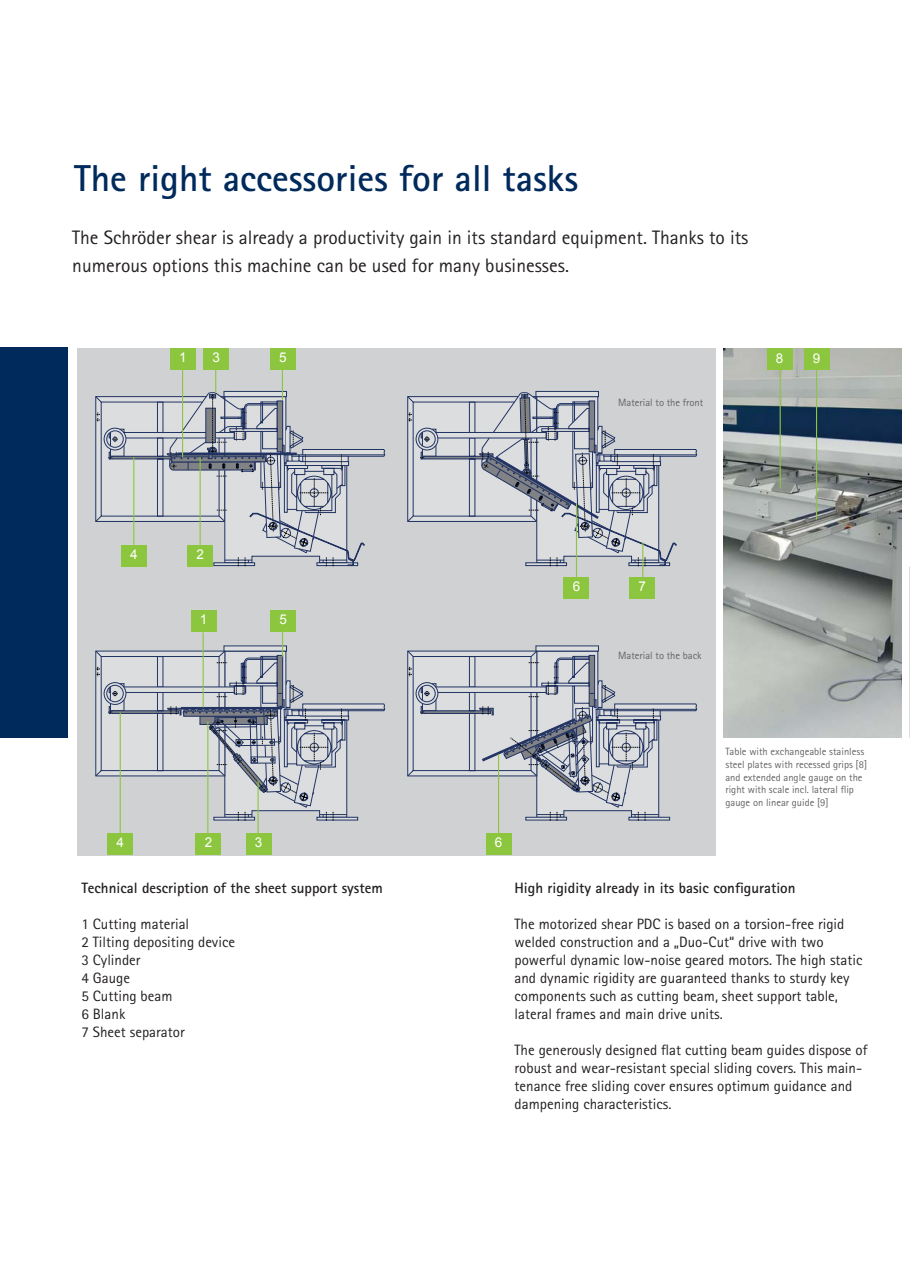
<style>
.page{position:relative;width:910px;height:1280px;background:#fff}
.page>*{position:absolute;margin:0;border:0;box-sizing:border-box;transform-origin:0 0}
.t1{font:700 37.5px "Agfa Rotis Sans Serif";color:#002a5c}
.t2{font:19.5px/27px "Agfa Rotis Sans Serif";color:#231f20}
.t3{font:15px/18px "Agfa Rotis Sans Serif";color:#231f20}
.t4{font:700 15px "Agfa Rotis Sans Serif";color:#231f20}
.t5{font:13.5px "Arial";color:#fff}
.t6{font:10.5px/12.6px "Agfa Rotis Sans Serif";color:#636466}
</style>
<div class="page">
<div style="left:77px;top:348px;width:638px;height:507px;background:#cfd1d2"></div>
<svg style="left:407px;top:391px;width:290px;height:176px"></svg>
<div style="left:416px;top:428px;width:22px;height:22px;border:1px solid #213363;border-radius:50%"></div>
<svg style="left:95px;top:391px;width:290px;height:176px"></svg>
<div style="left:0;top:347px;width:68px;height:390px;background:#002a5c"></div>
<hr style="left:200px;top:457px;width:1px;height:88px;background:#8cc63f">
<div style="left:187px;top:545px;width:26px;height:22px;background:#8cc63f"></div>
<hr style="left:215px;top:351px;width:1px;height:42px;background:#8cc63f">
<div style="left:204px;top:348px;width:25px;height:22px;background:#8cc63f"></div>
<hr style="left:133px;top:457px;width:1px;height:88px;background:#8cc63f">
<div style="left:121px;top:545px;width:25px;height:22px;background:#8cc63f"></div>
<hr style="left:282px;top:354px;width:1px;height:46px;background:#8cc63f">
<div style="left:191px;top:610px;width:25px;height:22px;background:#8cc63f"></div>
<svg style="left:95px;top:629px;width:602px;height:192px"></svg>
<div style="left:270px;top:610px;width:26px;height:22px;background:#8cc63f"></div>
<hr style="left:207px;top:721px;width:1px;height:115px;background:#8cc63f">
<div style="left:196px;top:833px;width:25px;height:22px;background:#8cc63f"></div>
<hr style="left:120px;top:713px;width:1px;height:123px;background:#8cc63f">
<div style="left:108px;top:833px;width:25px;height:22px;background:#8cc63f"></div>
<hr style="left:257px;top:781px;width:2px;height:54px;background:#8cc63f">
<div style="left:246px;top:833px;width:25px;height:22px;background:#8cc63f"></div>
<hr style="left:642px;top:542px;width:1px;height:49px;background:#8cc63f">
<div style="left:630px;top:577px;width:25px;height:22px;background:#8cc63f"></div>
<hr style="left:576px;top:504px;width:1px;height:87px;background:#8cc63f">
<div style="left:564px;top:577px;width:25px;height:22px;background:#8cc63f"></div>
<hr style="left:498px;top:754px;width:1px;height:88px;background:#8cc63f">
<div style="left:486px;top:833px;width:25px;height:22px;background:#8cc63f"></div>
<div style="left:270px;top:348px;width:26px;height:22px;background:#8cc63f"></div>
<div style="left:170px;top:348px;width:26px;height:22px;background:#8cc63f"></div>
<hr style="left:182px;top:368px;width:1px;height:89px;background:#8cc63f">
<img style="left:724px;top:348px;width:177px;height:389px">
<hr style="left:780px;top:349px;width:1px;height:140px;background:#8cc63f">
<div style="left:767px;top:348px;width:25px;height:22px;background:#8cc63f"></div>
<hr style="left:816px;top:349px;width:1px;height:170px;background:#8cc63f">
<div style="left:804px;top:348px;width:25px;height:22px;background:#8cc63f"></div>
<svg style="left:909px;top:567px;width:1px;height:170px"></svg>
<h1 class="t1" style="left:74px;top:164px;width:505px">The right accessories for all tasks</h1>
<h2 class="t2" style="left:72px;top:226px;width:678px">The Schröder shear is already a productivity gain in its standard equipment. Thanks to its numerous options this machine can be used for many businesses.</h2>
<p class="t5" style="left:179px;top:350px;width:9px">1</p>
<p class="t5" style="left:279px;top:350px;width:9px">5</p>
<p class="t5" style="left:776px;top:351px;width:9px">8</p>
<p class="t5" style="left:813px;top:351px;width:9px">9</p>
<p class="t5" style="left:213px;top:350px;width:9px">3</p>
<p class="t5" style="left:130px;top:547px;width:9px">4</p>
<p class="t5" style="left:196px;top:547px;width:9px">2</p>
<p class="t5" style="left:200px;top:612px;width:9px">1</p>
<p class="t5" style="left:279px;top:612px;width:9px">5</p>
<p class="t5" style="left:116px;top:835px;width:9px">4</p>
<p class="t5" style="left:205px;top:835px;width:9px">2</p>
<p class="t5" style="left:255px;top:835px;width:9px">3</p>
<p class="t4" style="left:81px;top:882px;width:303px">Technical description of the sheet support system</p>
<p class="t3" style="left:81px;top:916px;width:155px">1 Cutting material<br>2 Tilting depositing device<br>3 Cylinder<br>4 Gauge<br>5 Cutting beam<br>6 Blank<br>7 Sheet separator</p>
<p class="t6" style="left:618px;top:397px;width:87px">Material to the front</p>
<p class="t5" style="left:573px;top:579px;width:9px">6</p>
<p class="t5" style="left:638px;top:579px;width:9px">7</p>
<p class="t6" style="left:618px;top:650px;width:85px">Material to the back</p>
<p class="t5" style="left:495px;top:835px;width:9px">6</p>
<p class="t6" style="left:725px;top:746px;width:143px">Table with exchangeable stainless steel plates with recessed grips [8] and extended angle gauge on the right with scale incl. lateral flip gauge on linear guide [9]</p>
<p class="t4" style="left:514px;top:882px;width:283px">High rigidity already in its basic configuration</p>
<p class="t3" style="left:514px;top:916px;width:349px">The motorized shear PDC is based on a torsion-free rigid welded construction and a „Duo-Cut“ drive with two powerful dynamic low-noise geared motors. The high static and dynamic rigidity are guaranteed thanks to sturdy key components such as cutting beam, sheet support table, lateral frames and main drive units.</p>
<p class="t3" style="left:514px;top:1042px;width:354px">The generously designed flat cutting beam guides dispose of robust and wear-resistant special sliding covers. This main&shy;tenance free sliding cover ensures optimum guidance and dampening characteristics.</p>
</div>
